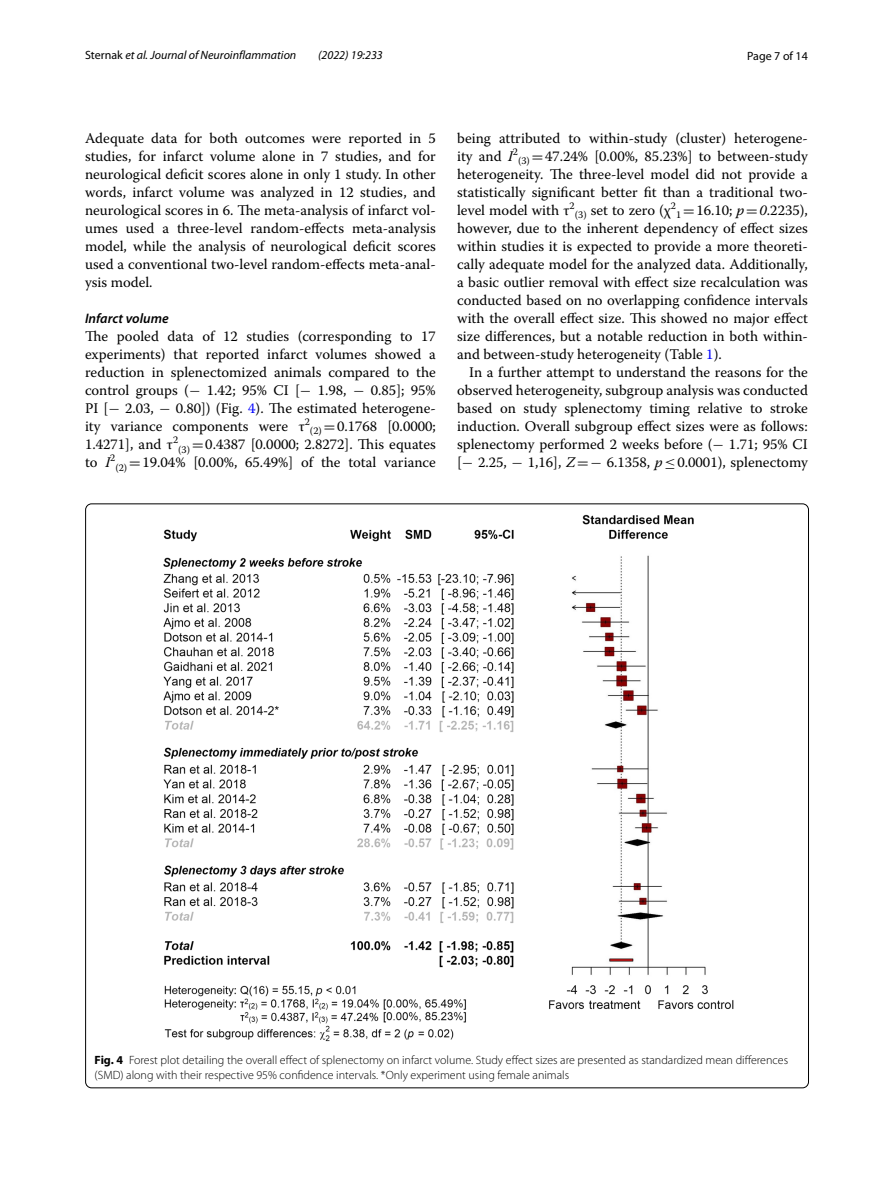
<style>
.page{position:relative;width:893px;height:1187px;background:#fff}
.page>*{position:absolute;margin:0;border:0;box-sizing:border-box;transform-origin:0 0}
.t1{font:14.7px/18px "Warnock Pro";color:#000;text-align:justify}
.t2{font:italic 600 13.8px "Myriad Pro";color:#000}
.t3{font:300 12px/15px "Myriad Pro";color:#000}
.t4{font:italic 12px "Myriad Pro";color:#000}
.t5{font:12px "Myriad Pro";color:#000}
.s1{font-style:normal}
.s2{font-family:"MTSY"}
.s3{color:#00f}
.s4{font-style:italic}
.s5{font-weight:700}
</style>
<div class="page">
<img style="left:163px;top:514px;width:571px;height:528px">
<p class="t4" style="left:85px;top:48px;width:213px"><span class="s1">Sternak</span> et al. Journal of Neuroinflammation</p>
<p class="t4" style="left:318px;top:48px;width:66px">(2022) 19:233</p>
<p class="t5" style="left:747px;top:48px;width:62px">Page 7 of 14</p>
<p class="t1" style="left:85px;top:128px;width:352px">Adequate data for both outcomes were reported in 5 studies, for infarct volume alone in 7 studies, and for neurological deficit scores alone in only 1 study. In other words, infarct volume was analyzed in 12 studies, and neurological scores in 6. The meta-analysis of infarct vol&shy;umes used a three-level random-effects meta-analysis model, while the analysis of neurological deficit scores used a conventional two-level random-effects meta-anal&shy;ysis model.</p>
<p class="t2" style="left:85px;top:309px;width:85px">Infarct volume</p>
<p class="t1" style="left:85px;top:326px;width:352px">The pooled data of 12 studies (corresponding to 17 experiments) that reported infarct volumes showed a reduction in splenectomized animals compared to the control groups (<span class="s2">−</span> 1.42; 95% CI [<span class="s2">−</span> 1.98, <span class="s2">−</span> 0.85]; 95% PI [<span class="s2">−</span> 2.03, <span class="s2">−</span> 0.80]) (Fig. <span class="s3">4</span>). The estimated heterogene&shy;ity variance components were τ<sup>2</sup><sub>(2)</sub> <span class="s2">=</span>0.1768 [0.0000; 1.4271], and τ<sup>2</sup><sub>(3)</sub> <span class="s2">=</span>0.4387 [0.0000; 2.8272]. This equates to <span class="s4">I</span><sup>2</sup><sub>(2)</sub> <span class="s2">=</span>19.04% [0.00%, 65.49%] of the total variance</p>
<p class="t1" style="left:457px;top:128px;width:352px">being attributed to within-study (cluster) heterogene&shy;ity and <span class="s4">I</span><sup>2</sup><sub>(3)</sub> <span class="s2">=</span>47.24% [0.00%, 85.23%] to between-study heterogeneity. The three-level model did not provide a statistically significant better fit than a traditional two&shy;level model with τ<sup>2</sup><sub>(3)</sub> set to zero (χ<sup>2</sup><sub>1</sub> <span class="s2">=</span>16.10; <span class="s4">p</span><span class="s2">=</span><span class="s4">0</span>.2235), however, due to the inherent dependency of effect sizes within studies it is expected to provide a more theoreti&shy;cally adequate model for the analyzed data. Additionally, a basic outlier removal with effect size recalculation was conducted based on no overlapping confidence intervals with the overall effect size. This showed no major effect size differences, but a notable reduction in both within&shy;and between-study heterogeneity (Table <span class="s3">1</span>).</p>
<p class="t1" style="left:457px;top:362px;width:352px;text-indent:12px">In a further attempt to understand the reasons for the observed heterogeneity, subgroup analysis was conducted based on study splenectomy timing relative to stroke induction. Overall subgroup effect sizes were as follows: splenectomy performed 2 weeks before (<span class="s2">−</span> 1.71; 95% CI [<span class="s2">−</span> 2.25, <span class="s2">−</span> 1,16], <span class="s4">Z</span><span class="s2">=−</span> 6.1358, <span class="s4">p</span><span class="s2">≤</span>0.0001), splenectomy</p>
<p class="t3" style="left:95px;top:1052px;width:695px"><span class="s5">Fig. 4</span> Forest plot detailing the overall effect of splenectomy on infarct volume. Study effect sizes are presented as standardized mean differences (SMD) along with their respective 95% confidence intervals. *Only experiment using female animals</p>
</div>
